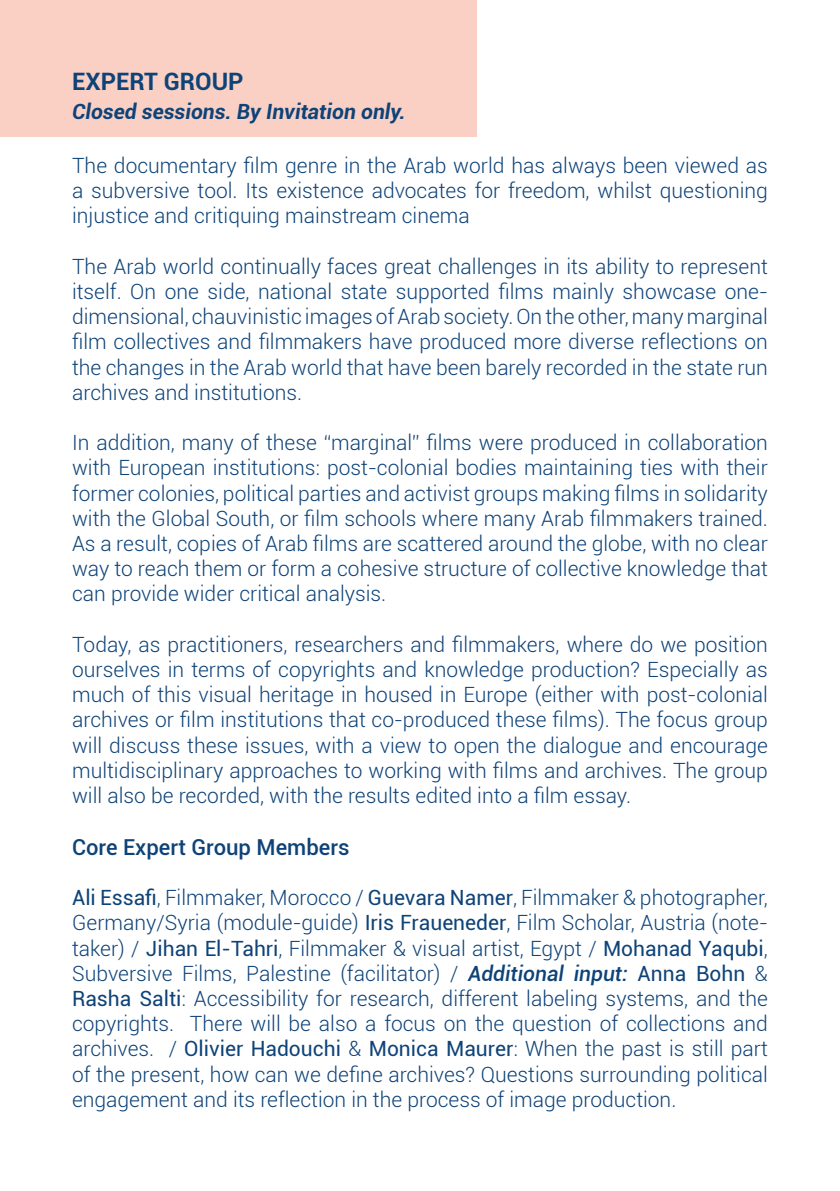
<style>
.page{position:relative;width:840px;height:1191px;background:#fff}
.page>*{position:absolute;margin:0;border:0;box-sizing:border-box;transform-origin:0 0}
.t1{font:700 24px "Roboto";color:#0e4378}
.t2{font:500 22px "Roboto";color:#0e4378}
.t3{font:300 21px/25.2px "Roboto";color:#0e4378;text-align:justify}
.t4{font:italic 700 21px "Roboto";color:#0e4378}
.s1{font-weight:400}
.s2{font-weight:500;font-style:italic}
</style>
<div class="page">
<div style="left:0;top:0;width:476px;height:136px;background:#fad0c5"></div>
<p class="t1" style="left:72px;top:65px;width:44px">EXPERT</p>
<p class="t1" style="left:164px;top:65px;width:33px">GROUP</p>
<p class="t4" style="left:72px;top:97px;width:335px">Closed sessions. By Invitation only.</p>
<p class="t3" style="left:72px;top:152px;width:697px">The documentary film genre in the Arab world has always been viewed as a subversive tool. Its existence advocates for freedom, whilst questioning injustice and critiquing mainstream cinema</p>
<p class="t3" style="left:72px;top:253px;width:697px">The Arab world continually faces great challenges in its ability to represent itself. On one side, national state supported films mainly showcase one&shy;dimensional, chauvinistic images of Arab society. On the other, many marginal film collectives and filmmakers have produced more diverse reflections on the changes in the Arab world that have been barely recorded in the state run archives and institutions.</p>
<p class="t3" style="left:72px;top:429px;width:697px">In addition, many of these “marginal” films were produced in collaboration with European institutions: post-colonial bodies maintaining ties with their former colonies, political parties and activist groups making films in solidarity with the Global South, or film schools where many Arab filmmakers trained.<br>As a result, copies of Arab films are scattered around the globe, with no clear way to reach them or form a cohesive structure of collective knowledge that can provide wider critical analysis.</p>
<p class="t3" style="left:72px;top:631px;width:697px">Today, as practitioners, researchers and filmmakers, where do we position ourselves in terms of copyrights and knowledge production? Especially as much of this visual heritage in housed in Europe (either with post-colonial archives or film institutions that co-produced these films). The focus group will discuss these issues, with a view to open the dialogue and encourage multidisciplinary approaches to working with films and archives. The group will also be recorded, with the results edited into a film essay.</p>
<p class="t2" style="left:72px;top:831px;width:279px">Core Expert Group Members</p>
<p class="t3" style="left:72px;top:884px;width:697px"><span class="s1">Ali Essafi</span>, Filmmaker, Morocco / <span class="s1">Guevara Namer</span>, Filmmaker &amp; photographer, Germany/Syria (module-guide) <span class="s1">Iris Fraueneder</span>, Film Scholar, Austria (note&shy;taker) / <span class="s1">Jihan El-Tahri</span>, Filmmaker &amp; visual artist, Egypt / <span class="s1">Mohanad Yaqubi</span>, Subversive Films, Palestine (facilitator) / <span class="s2">Additional input:</span> <span class="s1">Anna Bohn</span> &amp; <span class="s1">Rasha Salti</span>: Accessibility for research, different labeling systems, and the copyrights. There will be also a focus on the question of collections and archives. / <span class="s1">Olivier Hadouchi</span> &amp; <span class="s1">Monica Maurer</span>: When the past is still part of the present, how can we define archives? Questions surrounding political engagement and its reflection in the process of image production.</p>
</div>
